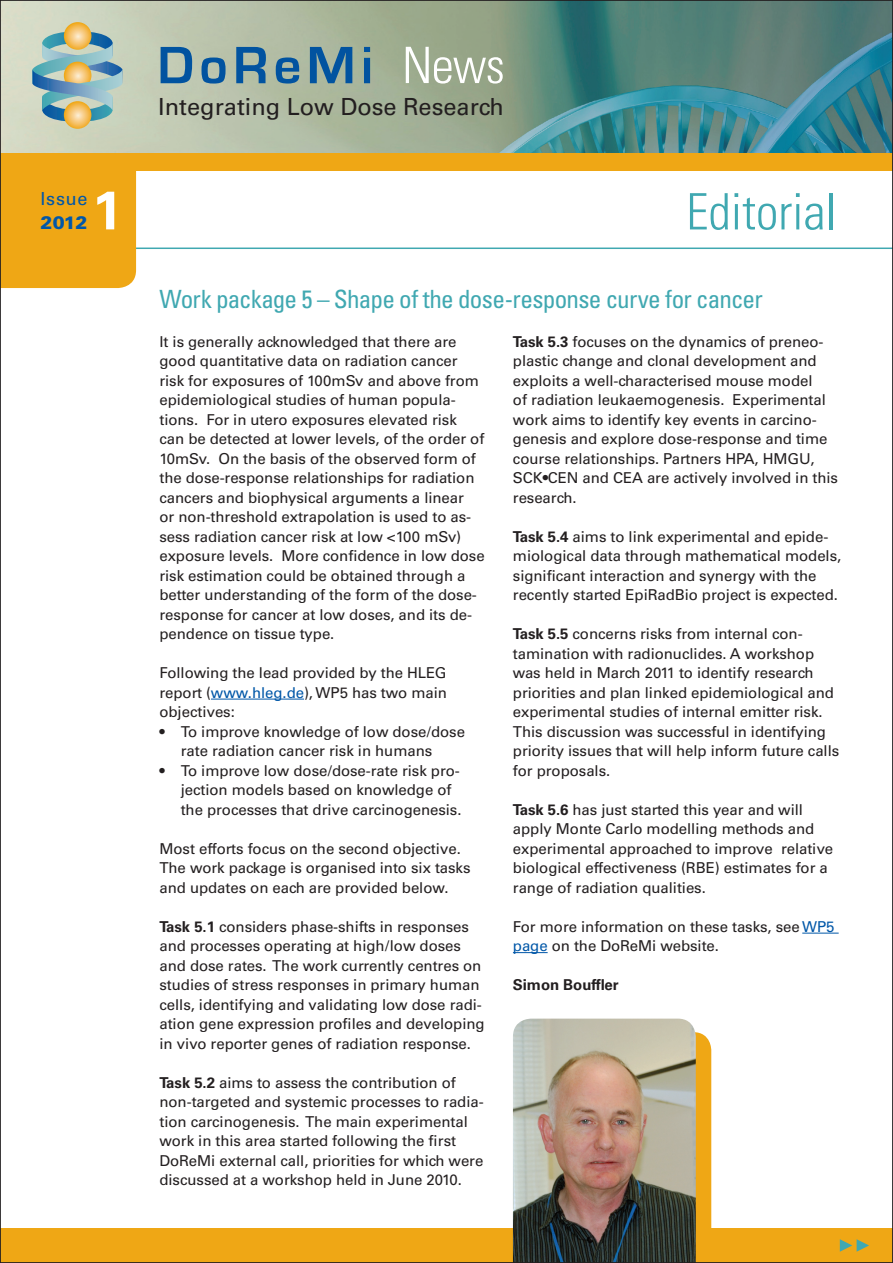
<style>
.page{position:relative;width:893px;height:1263px;background:#fff}
.page>*{position:absolute;margin:0;border:0;box-sizing:border-box;transform-origin:0 0}
.t1{font:700 54px "Univers LT Std";color:#fff}
.t2{font:300 condensed 50.25px "Univers LT Std";color:#40a8b1}
.t3{font:300 condensed 50.25px "Univers LT Std";color:#fff}
.t4{font:condensed 25.2px "Univers LT Std";letter-spacing:-.03em;color:#40a8b1}
.t5{font:23.55px "Univers LT Std";color:#231f20}
.t6{font:18px "Univers LT Std";letter-spacing:.04em;color:#0157a8}
.t7{font:900 18px "Univers LT Std";color:#0157a8}
.t8{font:15px/19.5px "Univers LT Std";letter-spacing:-.005em;color:#231f20}
.t9{font:700 15px "Univers LT Std";letter-spacing:-.005em;color:#231f20}
.s1{color:#0157a8}
.s2{font-weight:700}
</style>
<div class="page">
<hr style="left:0;top:248px;width:893px;height:1px;background:#40a8b1">
<div style="left:2px;top:171px;width:134px;height:117px;background:#efa715"></div>
<img style="left:2px;top:2px;width:889px;height:152px">
<svg style="left:64px;top:101px;width:27px;height:28px"></svg>
<svg style="left:64px;top:22px;width:27px;height:28px"></svg>
<svg style="left:32px;top:31px;width:92px;height:91px;background:#9db6ad"></svg>
<svg style="left:161px;top:47px;width:31px;height:36px"></svg>
<svg style="left:201px;top:58px;width:25px;height:26px"></svg>
<svg style="left:236px;top:47px;width:30px;height:36px"></svg>
<svg style="left:276px;top:57px;width:23px;height:27px"></svg>
<svg style="left:310px;top:47px;width:42px;height:36px;background:#42799f"></svg>
<svg style="left:364px;top:47px;width:6px;height:36px"></svg>
<div style="left:0;top:154px;width:893px;height:17px;background:#efa715"></div>
<div style="left:0;top:1228px;width:893px;height:35px;background:#efa715"></div>
<svg style="left:840px;top:1239px;width:29px;height:13px"></svg>
<div style="left:528px;top:1032px;width:183px;height:231px;background:#efa715;border-radius:18px"></div>
<hr style="left:211px;top:699px;width:93px;height:1px;background:#0157a8">
<hr style="left:802px;top:933px;width:37px;height:1px;background:#0157a8">
<hr style="left:513px;top:952px;width:35px;height:1px;background:#0157a8">
<img style="left:513px;top:1018px;width:183px;height:243px">
<p class="t6" style="left:41px;top:188px;width:48px">Issue</p>
<p class="t7" style="left:41px;top:211px;width:48px">2012</p>
<h1 class="t1" style="left:92px;top:179px;width:32px">1</h1>
<h2 class="t3" style="left:402px;top:35px;width:105px">News</h2>
<h3 class="t5" style="left:158px;top:93px;width:347px">Integrating Low Dose Research</h3>
<h2 class="t2" style="left:686px;top:182px;width:152px">Editorial</h2>
<h3 class="t4" style="left:159px;top:283px;width:605px">Work package 5 – Shape of the dose-response curve for cancer</h3>
<p class="t8" style="left:159px;top:332px;width:327px">It is generally acknowledged that there are good quantitative data on radiation cancer risk for exposures of 100mSv and above from epidemiological studies of human popula&shy;tions. For in utero exposures elevated risk can be detected at lower levels, of the order of 10mSv. On the basis of the observed form of the dose-response relationships for radiation cancers and biophysical arguments a linear<br>or non-threshold extrapolation is used to as&shy;sess radiation cancer risk at low &lt;100 mSv) exposure levels. More confidence in low dose risk estimation could be obtained through a better understanding of the form of the dose&shy;response for cancer at low doses, and its de&shy;pendence on tissue type.</p>
<p class="t8" style="left:159px;top:663px;width:289px;text-align:justify">Following the lead provided by the HLEG report (<span class="s1">www.hleg.de</span>), WP5 has two main objectives:</p>
<p class="t8" style="left:181px;top:722px;width:286px;text-indent:-21px">• To improve knowledge of low dose/dose rate radiation cancer risk in humans</p>
<p class="t8" style="left:181px;top:761px;width:282px;text-indent:-21px">• To improve low dose/dose-rate risk pro&shy;jection models based on knowledge of the processes that drive carcinogenesis.</p>
<p class="t8" style="left:159px;top:839px;width:313px">Most efforts focus on the second objective.<br>The work package is organised into six tasks and updates on each are provided below.</p>
<p class="t8" style="left:159px;top:917px;width:327px"><span class="s2">Task 5.1</span> considers phase-shifts in responses and processes operating at high/low doses and dose rates. The work currently centres on studies of stress responses in primary human cells, identifying and validating low dose radi&shy;ation gene expression profiles and developing in vivo reporter genes of radiation response.</p>
<p class="t8" style="left:159px;top:1073px;width:326px"><span class="s2">Task 5.2</span> aims to assess the contribution of non-targeted and systemic processes to radia&shy;tion carcinogenesis. The main experimental work in this area started following the first DoReMi external call, priorities for which were discussed at a workshop held in June 2010.</p>
<p class="t8" style="left:513px;top:332px;width:327px"><span class="s2">Task 5.3</span> focuses on the dynamics of preneo&shy;plastic change and clonal development and exploits a well-characterised mouse model<br>of radiation leukaemogenesis. Experimental work aims to identify key events in carcino&shy;genesis and explore dose-response and time course relationships. Partners HPA, HMGU, SCK•CEN and CEA are actively involved in this research.</p>
<p class="t8" style="left:513px;top:527px;width:330px"><span class="s2">Task 5.4</span> aims to link experimental and epide&shy;miological data through mathematical models, significant interaction and synergy with the recently started EpiRadBio project is expected.</p>
<p class="t8" style="left:513px;top:624px;width:328px"><span class="s2">Task 5.5</span> concerns risks from internal con&shy;tamination with radionuclides. A workshop was held in March 2011 to identify research priorities and plan linked epidemiological and experimental studies of internal emitter risk.<br>This discussion was successful in identifying priority issues that will help inform future calls for proposals.</p>
<p class="t8" style="left:513px;top:800px;width:322px"><span class="s2">Task 5.6</span> has just started this year and will apply Monte Carlo modelling methods and experimental approached to improve relative biological effectiveness (RBE) estimates for a range of radiation qualities.</p>
<p class="t8" style="left:513px;top:917px;width:323px">For more information on these tasks, see <span class="s1">WP5 page</span> on the DoReMi website.</p>
<p class="t9" style="left:513px;top:976px;width:107px">Simon Bouffler</p>
</div>
